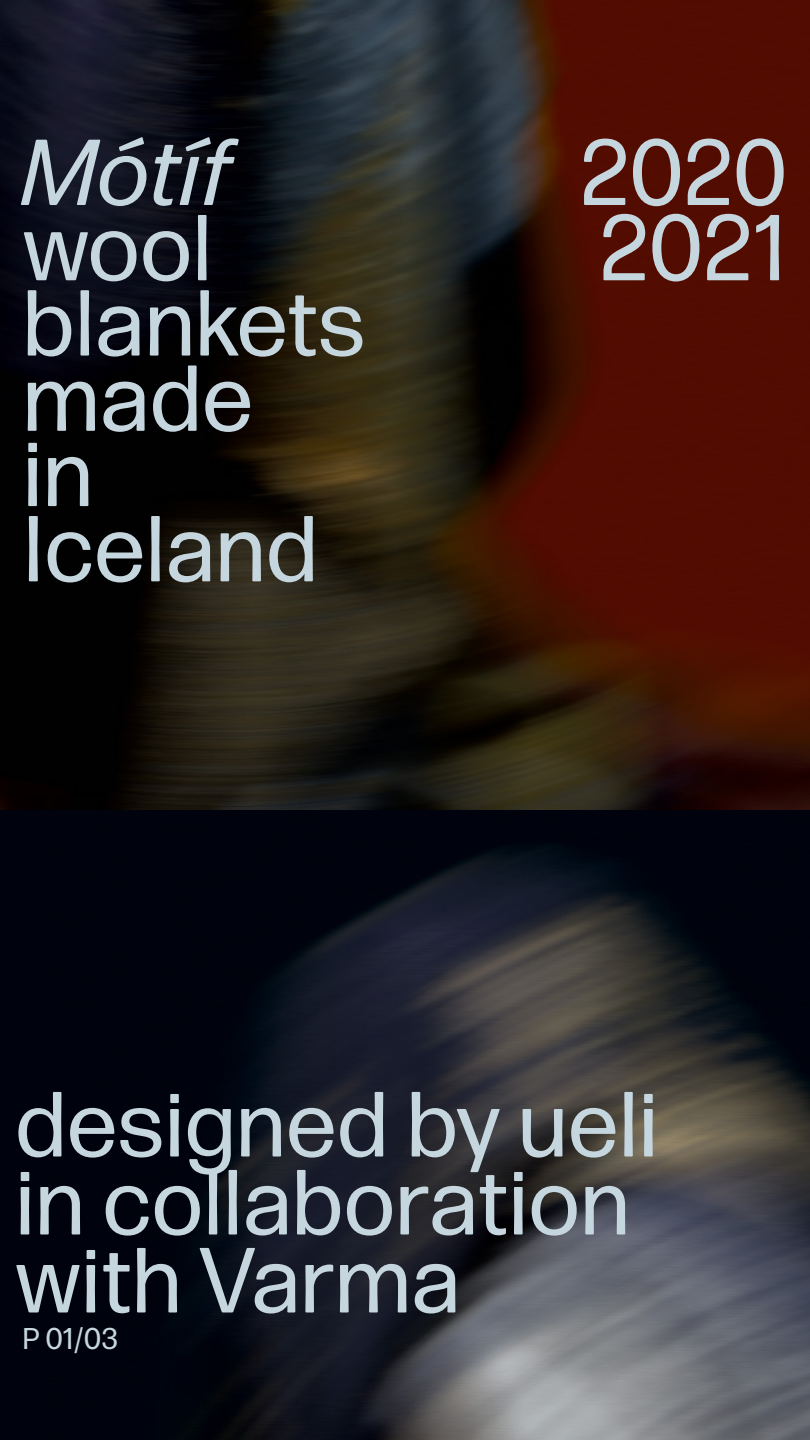
<style>
.page{position:relative;width:810px;height:1440px;background:#fff}
.page>*{position:absolute;margin:0;border:0;box-sizing:border-box;transform-origin:0 0}
.Big_Type_Left{font:93.38px "Forma DJR Micro";color:#c6d6de}
.Big_Type_Right{font:93.38px "Forma DJR Micro";color:#c6d6de}
.Big_Type_Left-2{font:italic 93.38px "Forma DJR Micro";color:#c6d6de}
.Big_Type_Left-3{font:92.25px/78px "Forma DJR Micro";color:#c6d6de}
.Body_Text_Left{font:30px "Forma DJR Micro";color:#c6d6de}
</style>
<div class="page">
<img style="left:0;top:0;width:810px;height:1440px">
<p class="Big_Type_Left-2" style="left:22px;top:114px;width:213px">Mótíf</p>
<p class="Big_Type_Left" style="left:22px;top:190px;width:191px">wool</p>
<p class="Big_Type_Left" style="left:22px;top:265px;width:345px">blankets</p>
<p class="Big_Type_Left" style="left:22px;top:340px;width:232px">made</p>
<p class="Big_Type_Left" style="left:22px;top:415px;width:72px">in</p>
<p class="Big_Type_Left" style="left:22px;top:491px;width:297px">Iceland</p>
<p class="Big_Type_Right" style="left:580px;top:114px;width:209px">2020</p>
<p class="Big_Type_Right" style="left:600px;top:190px;width:189px">2021</p>
<p class="Big_Type_Left-3" style="left:15px;top:1082px;width:645px">designed by ueli in collaboration with Varma</p>
<p class="Body_Text_Left" style="left:22px;top:1320px;width:97px">P 01/03</p>
</div>
